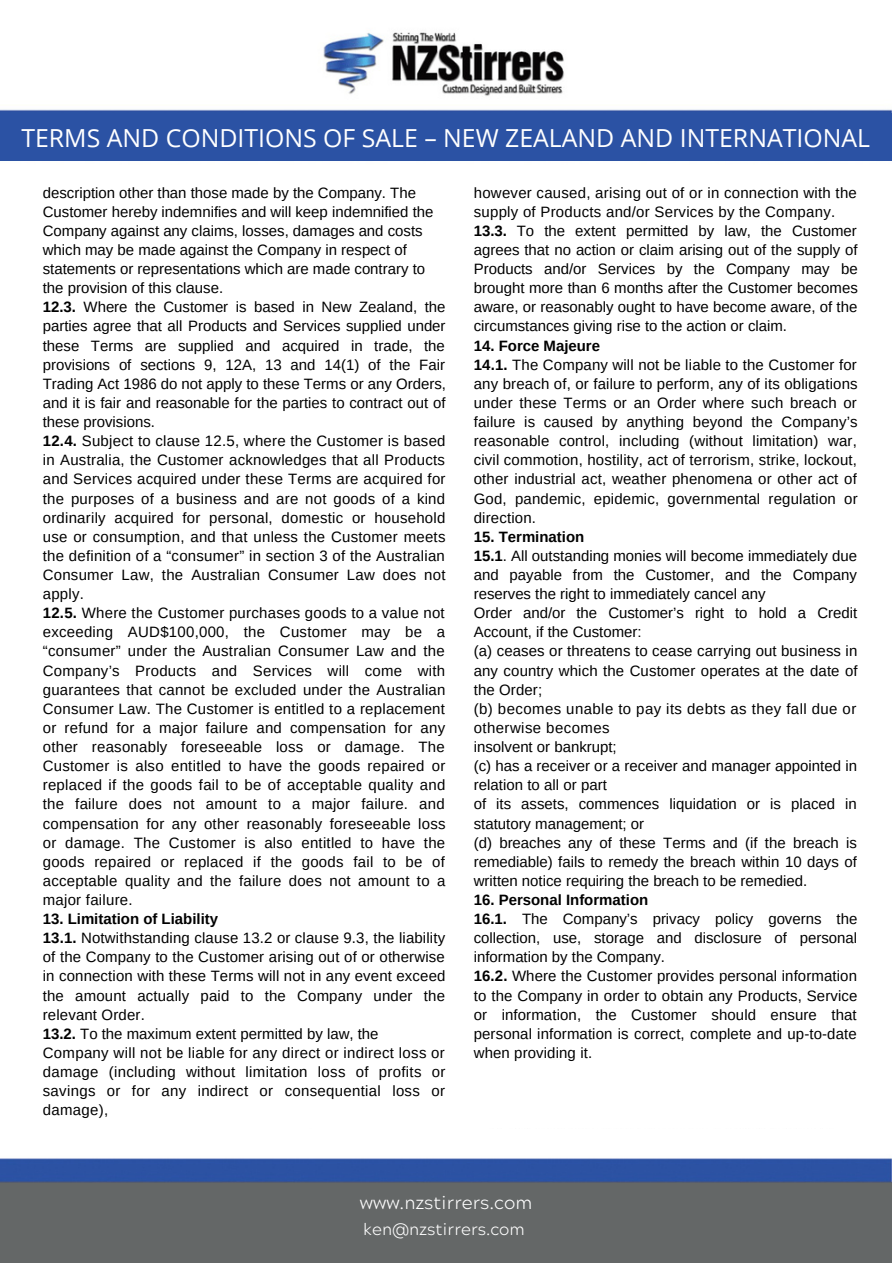
<style>
.page{position:relative;width:893px;height:1264px;background:#fff}
.page>*{position:absolute;margin:0;border:0;box-sizing:border-box;transform-origin:0 0}
.t1{font:24.9px "Open Sans";color:#fff}
.t2{font:300 18.15px "Acherus Grotesque";color:#fff}
.t3{font:300 16.35px "Acherus Grotesque";color:#fff}
.t4{font:15px/19px "Arimo";letter-spacing:.01em;color:#000}
.s1{font-weight:700}
</style>
<div class="page">
<img style="left:0;top:32px;width:891px;height:1151px">
<div style="left:0;top:114px;width:891px;height:47px;background:#2b52a4"></div>
<div style="left:0;top:1183px;width:891px;height:78px;background:#646767"></div>
<div style="left:13px;top:181px;width:865px;height:947px;background:#fff"></div>
<h1 class="t1" style="left:21px;top:120px;width:850px">TERMS AND CONDITIONS OF SALE – NEW ZEALAND AND INTERNATIONAL</h1>
<p class="t4" style="left:43px;top:183px;width:404px">description other than those made by the Company. The Customer hereby indemnifies and will keep indemnified the Company against any claims, losses, damages and costs which may be made against the Company in respect of statements or representations which are made contrary to the provision of this clause.<br><span class="s1">12.3.</span> Where the Customer is based in New Zealand, the parties agree that all Products and Services supplied under these Terms are supplied and acquired in trade, the provisions of sections 9, 12A, 13 and 14(1) of the Fair Trading Act 1986 do not apply to these Terms or any Orders, and it is fair and reasonable for the parties to contract out of these provisions.<br><span class="s1">12.4.</span> Subject to clause 12.5, where the Customer is based in Australia, the Customer acknowledges that all Products and Services acquired under these Terms are acquired for the purposes of a business and are not goods of a kind ordinarily acquired for personal, domestic or household use or consumption, and that unless the Customer meets the definition of a “consumer” in section 3 of the Australian Consumer Law, the Australian Consumer Law does not apply.<br><span class="s1">12.5.</span> Where the Customer purchases goods to a value not exceeding AUD$100,000, the Customer may be a “consumer” under the Australian Consumer Law and the Company’s Products and Services will come with guarantees that cannot be excluded under the Australian Consumer Law. The Customer is entitled to a replacement or refund for a major failure and compensation for any other reasonably foreseeable loss or damage. The Customer is also entitled to have the goods repaired or replaced if the goods fail to be of acceptable quality and the failure does not amount to a major failure. and compensation for any other reasonably foreseeable loss or damage. The Customer is also entitled to have the goods repaired or replaced if the goods fail to be of acceptable quality and the failure does not amount to a major failure.</p>
<p class="t4" style="left:43px;top:909px;width:404px"><span class="s1">13. Limitation of Liability<br>13.1.</span> Notwithstanding clause 13.2 or clause 9.3, the liability of the Company to the Customer arising out of or otherwise in connection with these Terms will not in any event exceed the amount actually paid to the Company under the relevant Order.<br><span class="s1">13.2.</span> To the maximum extent permitted by law, the Company will not be liable for any direct or indirect loss or damage (including without limitation loss of profits or savings or for any indirect or consequential loss or damage),</p>
<p class="t4" style="left:473px;top:183px;width:385px">however caused, arising out of or in connection with the supply of Products and/or Services by the Company.<br><span class="s1">13.3.</span> To the extent permitted by law, the Customer agrees that no action or claim arising out of the supply of Products and/or Services by the Company may be brought more than 6 months after the Customer becomes aware, or reasonably ought to have become aware, of the circumstances giving rise to the action or claim.</p>
<p class="t4" style="left:473px;top:336px;width:385px"><span class="s1">14. Force Majeure<br>14.1.</span> The Company will not be liable to the Customer for any breach of, or failure to perform, any of its obligations under these Terms or an Order where such breach or failure is caused by anything beyond the Company’s reasonable control, including (without limitation) war, civil commotion, hostility, act of terrorism, strike, lockout, other industrial act, weather phenomena or other act of God, pandemic, epidemic, governmental regulation or direction.</p>
<p class="t4" style="left:473px;top:527px;width:385px"><span class="s1">15. Termination<br>15.1</span>. All outstanding monies will become immediately due and payable from the Customer, and the Company reserves the right to immediately cancel any<br>Order and/or the Customer’s right to hold a Credit Account, if the Customer:<br>(a) ceases or threatens to cease carrying out business in any country which the Customer operates at the date of the Order;<br>(b) becomes unable to pay its debts as they fall due or otherwise becomes<br>insolvent or bankrupt;<br>(c) has a receiver or a receiver and manager appointed in relation to all or part<br>of its assets, commences liquidation or is placed in statutory management; or<br>(d) breaches any of these Terms and (if the breach is remediable) fails to remedy the breach within 10 days of written notice requiring the breach to be remedied.</p>
<p class="t4" style="left:473px;top:890px;width:385px"><span class="s1">16. Personal Information<br>16.1.</span> The Company’s privacy policy governs the collection, use, storage and disclosure of personal information by the Company.<br><span class="s1">16.2.</span> Where the Customer provides personal information to the Company in order to obtain any Products, Service or information, the Customer should ensure that personal information is correct, complete and up-to-date when providing it.</p>
<p class="t2" style="left:360px;top:1195px;width:174px">www.nzstirrers.com</p>
<p class="t3" style="left:363px;top:1222px;width:163px">ken@nzstirrers.com</p>
</div>
